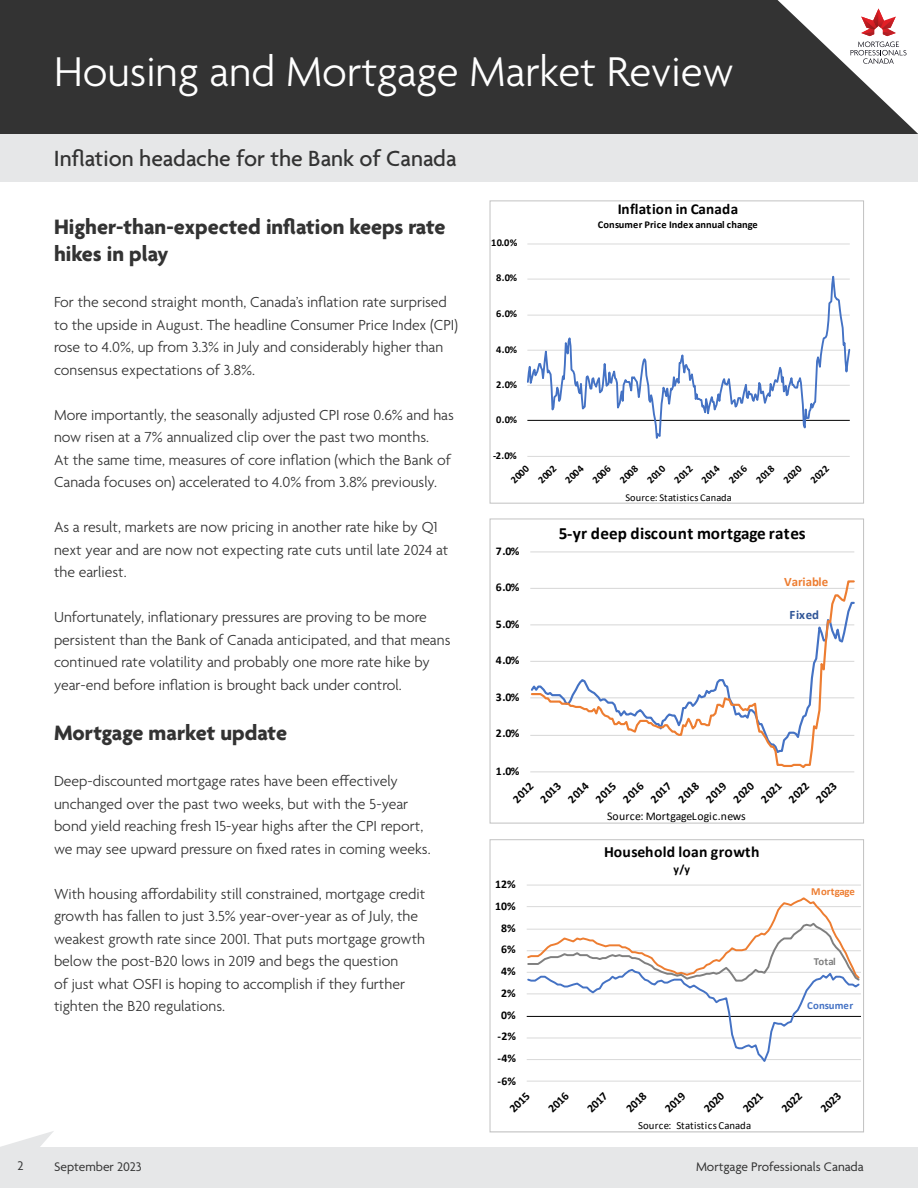
<style>
.page{position:relative;width:918px;height:1188px;background:#fff}
.page>*{position:absolute;margin:0;border:0;box-sizing:border-box;transform-origin:0 0}
.t1{font:300 45px "Agenda";color:#fff}
.t2{font:500 23.85px "Agenda";color:#333}
.t3{font:700 22.5px/27px "Agenda";color:#333}
.t4{font:700 17.1px "Calibri";letter-spacing:.02em;color:#000}
.t5{font:300 15.75px/22.5px "Agenda";color:#333}
.t6{font:700 15.75px "Calibri";letter-spacing:.02em;color:#000}
.t7{font:700 15.15px "Calibri";letter-spacing:.005em;color:#000}
.t8{font:13.5px "Agenda";color:#333}
.t9{font:13.5px "Agenda";color:#323333}
.t10{font:700 12.9px "Calibri";letter-spacing:.005em;color:#ed7d31}
.t11{font:700 12.9px "Calibri";letter-spacing:.025em;color:#2f5597}
.t12{font:700 11.85px "Calibri";color:#000}
.t13{font:11.85px "Calibri";letter-spacing:.015em;color:#000}
.t14{font:700 11.7px "Calibri";color:#000}
.t15{font:10.8px "Calibri";letter-spacing:.02em;color:#000}
.t16{font:700 10.8px "Calibri";letter-spacing:.005em;color:#ed7d31}
.t17{font:700 10.8px "Calibri";letter-spacing:.01em;color:#4472c4}
.t18{font:700 10.8px "Calibri";letter-spacing:-.015em;color:#7f7f7f}
.t19{font:700 10.5px "Calibri";letter-spacing:.01em;color:#000}
.t20{font:10.5px "Calibri";letter-spacing:.02em;color:#000}
</style>
<div class="page">
<div style="left:0;top:0;width:918px;height:147px;background:#333"></div>
<div style="left:0;top:134px;width:918px;height:47px;background:#e6e7e8"></div>
<svg style="left:1px;top:1131px;width:53px;height:16px"></svg>
<div style="left:0;top:1147px;width:918px;height:41px;background:#e6e7e8"></div>
<svg style="left:778px;top:0;width:140px;height:134px"></svg>
<svg style="left:527px;top:243px;width:324px;height:214px"></svg>
<div style="left:490px;top:200px;width:374px;height:304px;border:1px solid #c2c2c2"></div>
<svg style="left:530px;top:551px;width:325px;height:222px"></svg>
<div style="left:490px;top:519px;width:374px;height:305px;border:1px solid #c2c2c2"></div>
<svg style="left:526px;top:884px;width:335px;height:198px"></svg>
<div style="left:490px;top:839px;width:374px;height:293px;border:1px solid #c2c2c2"></div>
<h1 class="t1" style="left:54px;top:48px;width:681px">Housing and Mortgage Market Review</h1>
<h2 class="t2" style="left:54px;top:145px;width:404px">Inflation headache for the Bank of Canada</h2>
<h3 class="t3" style="left:54px;top:215px;width:393px">Higher-than-expected inflation keeps rate hikes in play</h3>
<p class="t5" style="left:54px;top:292px;width:406px">For the second straight month, Canada’s inflation rate surprised to the upside in August. The headline Consumer Price Index (CPI) rose to 4.0%, up from 3.3% in July and considerably higher than consensus expectations of 3.8%.</p>
<p class="t5" style="left:54px;top:405px;width:401px">More importantly, the seasonally adjusted CPI rose 0.6% and has now risen at a 7% annualized clip over the past two months.<br>At the same time, measures of core inflation (which the Bank of Canada focuses on) accelerated to 4.0% from 3.8% previously.</p>
<p class="t5" style="left:54px;top:517px;width:396px">As a result, markets are now pricing in another rate hike by Q1 next year and are now not expecting rate cuts until late 2024 at the earliest.</p>
<p class="t5" style="left:54px;top:607px;width:398px">Unfortunately, inflationary pressures are proving to be more persistent than the Bank of Canada anticipated, and that means continued rate volatility and probably one more rate hike by year-end before inflation is brought back under control.</p>
<h3 class="t3" style="left:54px;top:721px;width:235px">Mortgage market update</h3>
<p class="t5" style="left:54px;top:771px;width:378px">Deep-discounted mortgage rates have been effectively unchanged over the past two weeks, but with the 5-year bond yield reaching fresh 15-year highs after the CPI report, we may see upward pressure on fixed rates in coming weeks.</p>
<p class="t5" style="left:54px;top:883px;width:373px">With housing affordability still constrained, mortgage credit growth has fallen to just 3.5% year-over-year as of July, the weakest growth rate since 2001. That puts mortgage growth below the post-B20 lows in 2019 and begs the question<br>of just what OSFI is hoping to accomplish if they further tighten the B20 regulations.</p>
<p class="t19" style="left:491px;top:235px;width:28px">10.0%</p>
<p class="t19" style="left:496px;top:271px;width:22px">8.0%</p>
<p class="t19" style="left:496px;top:307px;width:22px">6.0%</p>
<p class="t19" style="left:496px;top:342px;width:22px">4.0%</p>
<p class="t19" style="left:496px;top:377px;width:22px">2.0%</p>
<p class="t19" style="left:496px;top:412px;width:22px">0.0%</p>
<p class="t19" style="left:493px;top:448px;width:25px">-2.0%</p>
<p class="t7" style="left:618px;top:198px;width:122px">Inflation in Canada</p>
<p class="t19" style="left:598px;top:217px;width:161px">Consumer Price Index annual change</p>
<p class="t19" style="left:507px;top:477px;width:23px;rotate:-45deg">2000</p>
<p class="t19" style="left:534px;top:477px;width:23px;rotate:-45deg">2002</p>
<p class="t19" style="left:562px;top:477px;width:23px;rotate:-45deg">2004</p>
<p class="t19" style="left:589px;top:477px;width:23px;rotate:-45deg">2006</p>
<p class="t19" style="left:616px;top:477px;width:23px;rotate:-45deg">2008</p>
<p class="t19" style="left:643px;top:477px;width:23px;rotate:-45deg">2010</p>
<p class="t19" style="left:671px;top:477px;width:23px;rotate:-45deg">2012</p>
<p class="t19" style="left:698px;top:477px;width:23px;rotate:-45deg">2014</p>
<p class="t19" style="left:725px;top:477px;width:23px;rotate:-45deg">2016</p>
<p class="t19" style="left:752px;top:477px;width:23px;rotate:-45deg">2018</p>
<p class="t19" style="left:780px;top:477px;width:23px;rotate:-45deg">2020</p>
<p class="t19" style="left:807px;top:477px;width:23px;rotate:-45deg">2022</p>
<p class="t20" style="left:625px;top:491px;width:108px">Source: Statistics Canada</p>
<p class="t12" style="left:496px;top:542px;width:25px">7.0%</p>
<p class="t12" style="left:496px;top:579px;width:25px">6.0%</p>
<p class="t12" style="left:496px;top:615px;width:25px">5.0%</p>
<p class="t12" style="left:496px;top:652px;width:25px">4.0%</p>
<p class="t12" style="left:496px;top:688px;width:25px">3.0%</p>
<p class="t12" style="left:496px;top:725px;width:25px">2.0%</p>
<p class="t12" style="left:496px;top:762px;width:25px">1.0%</p>
<p class="t4" style="left:559px;top:521px;width:249px">5-yr deep discount mortgage rates</p>
<p class="t10" style="left:784px;top:572px;width:46px">Variable</p>
<p class="t11" style="left:790px;top:606px;width:31px">Fixed</p>
<p class="t12" style="left:509px;top:795px;width:26px;rotate:-45deg">2012</p>
<p class="t12" style="left:536px;top:795px;width:26px;rotate:-45deg">2013</p>
<p class="t12" style="left:564px;top:795px;width:26px;rotate:-45deg">2014</p>
<p class="t12" style="left:591px;top:795px;width:26px;rotate:-45deg">2015</p>
<p class="t12" style="left:619px;top:795px;width:26px;rotate:-45deg">2016</p>
<p class="t12" style="left:647px;top:795px;width:26px;rotate:-45deg">2017</p>
<p class="t12" style="left:674px;top:795px;width:26px;rotate:-45deg">2018</p>
<p class="t12" style="left:702px;top:795px;width:26px;rotate:-45deg">2019</p>
<p class="t12" style="left:729px;top:795px;width:26px;rotate:-45deg">2020</p>
<p class="t12" style="left:757px;top:795px;width:26px;rotate:-45deg">2021</p>
<p class="t12" style="left:784px;top:795px;width:26px;rotate:-45deg">2022</p>
<p class="t12" style="left:812px;top:795px;width:26px;rotate:-45deg">2023</p>
<p class="t13" style="left:607px;top:807px;width:140px">Source: MortgageLogic.news</p>
<p class="t14" style="left:495px;top:875px;width:22px">12%</p>
<p class="t14" style="left:495px;top:898px;width:22px">10%</p>
<p class="t14" style="left:501px;top:919px;width:16px">8%</p>
<p class="t14" style="left:501px;top:941px;width:16px">6%</p>
<p class="t14" style="left:501px;top:963px;width:16px">4%</p>
<p class="t14" style="left:501px;top:985px;width:16px">2%</p>
<p class="t14" style="left:501px;top:1007px;width:16px">0%</p>
<p class="t14" style="left:498px;top:1028px;width:20px">-2%</p>
<p class="t14" style="left:498px;top:1050px;width:20px">-4%</p>
<p class="t14" style="left:498px;top:1072px;width:20px">-6%</p>
<p class="t6" style="left:604px;top:841px;width:157px">Household loan growth</p>
<p class="t14" style="left:674px;top:861px;width:18px">y/y</p>
<p class="t16" style="left:811px;top:884px;width:45px">Mortgage</p>
<p class="t18" style="left:814px;top:954px;width:24px">Total</p>
<p class="t17" style="left:807px;top:998px;width:47px">Consumer</p>
<p class="t14" style="left:505px;top:1104px;width:25px;rotate:-45deg">2015</p>
<p class="t14" style="left:544px;top:1104px;width:25px;rotate:-45deg">2016</p>
<p class="t14" style="left:583px;top:1104px;width:25px;rotate:-45deg">2017</p>
<p class="t14" style="left:622px;top:1104px;width:25px;rotate:-45deg">2018</p>
<p class="t14" style="left:661px;top:1104px;width:25px;rotate:-45deg">2019</p>
<p class="t14" style="left:700px;top:1104px;width:25px;rotate:-45deg">2020</p>
<p class="t14" style="left:739px;top:1104px;width:25px;rotate:-45deg">2021</p>
<p class="t14" style="left:778px;top:1104px;width:25px;rotate:-45deg">2022</p>
<p class="t14" style="left:817px;top:1104px;width:25px;rotate:-45deg">2023</p>
<p class="t15" style="left:638px;top:1118px;width:114px">Source: Statistics Canada</p>
<p class="t9" style="left:17px;top:1159px;width:8px">2</p>
<p class="t8" style="left:54px;top:1159px;width:89px">September 2023</p>
<p class="t8" style="left:696px;top:1159px;width:169px">Mortgage Professionals Canada</p>
</div>
